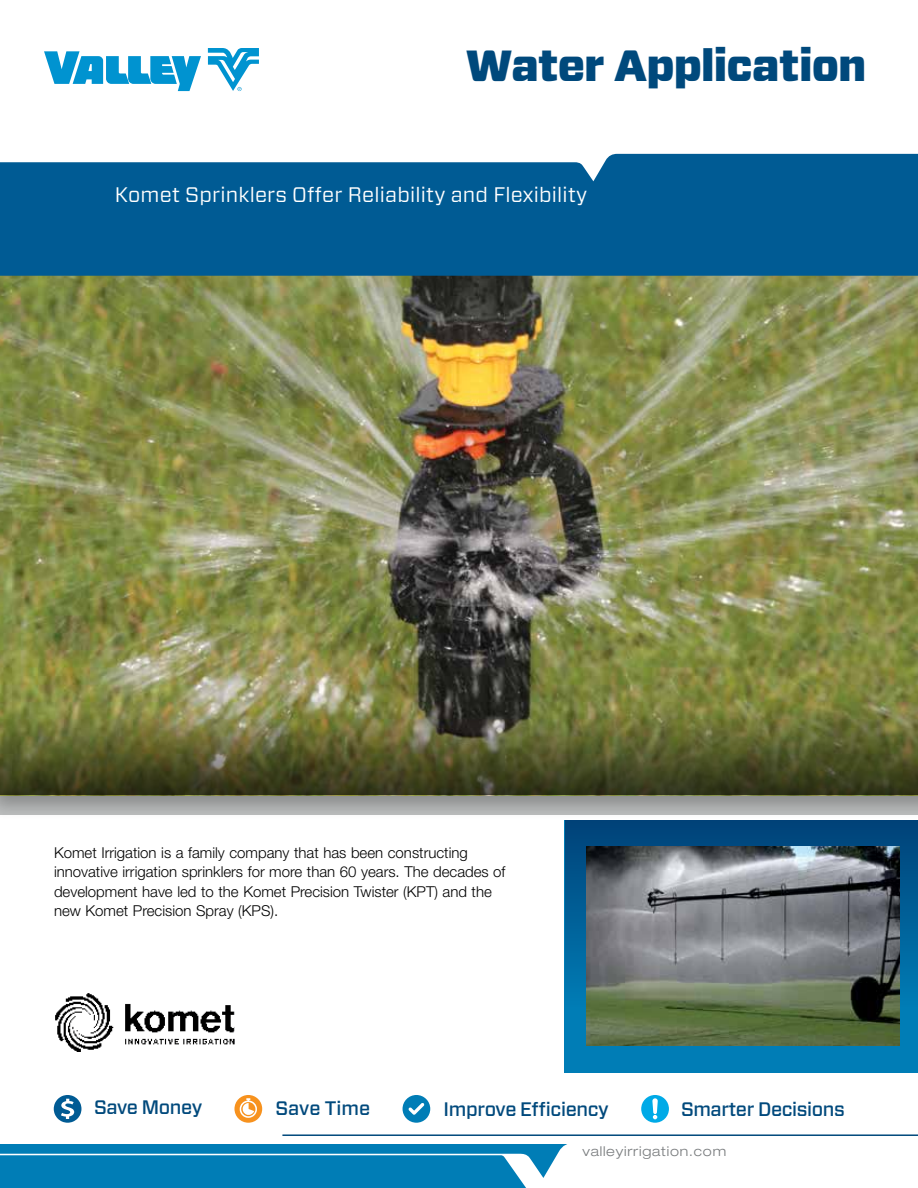
<style>
.page{position:relative;width:918px;height:1188px;background:#fff}
.page>*{position:absolute;margin:0;border:0;box-sizing:border-box;transform-origin:0 0}
.t1{font:900 43.5px "Forza";letter-spacing:-.02em;color:#00497c}
.t2{font:21px "Forza";letter-spacing:.01em;color:#fff}
.t3{font:500 19.5px "Forza";letter-spacing:-.02em;color:#00497c}
.t4{font:500 19.5px "Forza";color:#00497c}
.t5{font:300 15px/19.5px "Helvetica Neue LT Pro";color:#000}
.t6{font:300 expanded 13.5px "Helvetica Neue LT Pro";letter-spacing:.06em;color:#787b7d}
</style>
<div class="page">
<svg style="left:0;top:1144px;width:567px;height:44px;background:#1688bc"></svg>
<img style="left:55px;top:993px;width:180px;height:59px">
<div style="left:0;top:266px;width:918px;height:554px;background:#000;opacity:.26"></div>
<img style="left:0;top:276px;width:918px;height:433px">
<svg style="left:0;top:709px;width:918px;height:86px;background:#575a2e"></svg>
<svg style="left:208px;top:48px;width:51px;height:43px"></svg>
<svg style="left:44px;top:51px;width:157px;height:40px"></svg>
<div style="left:0;top:154px;width:918px;height:122px;background:#005b94"></div>
<div style="left:565px;top:820px;width:353px;height:252px;background:#007db6"></div>
<div style="left:565px;top:820px;width:353px;height:186px;background:linear-gradient(to bottom,#004178,#007cb4)"></div>
<img style="left:586px;top:846px;width:314px;height:200px">
<hr style="left:282px;top:1134px;width:636px;height:2px;background:#00497c">
<div style="left:234px;top:1095px;width:28px;height:28px;background:#f7921e;border-radius:50%"></div>
<svg style="left:240px;top:1098px;width:17px;height:20px"></svg>
<svg style="left:54px;top:1095px;width:27px;height:28px"></svg>
<div style="left:403px;top:1095px;width:27px;height:28px;background:#007db6;border-radius:50%"></div>
<svg style="left:408px;top:1103px;width:16px;height:12px"></svg>
<div style="left:641px;top:1095px;width:28px;height:28px;background:#00aae7;border-radius:50%"></div>
<svg style="left:652px;top:1098px;width:6px;height:21px"></svg>
<h1 class="t1" style="left:466px;top:37px;width:403px">Water Application</h1>
<h2 class="t2" style="left:115px;top:181px;width:474px">Komet Sprinklers Offer Reliability and Flexibility</h2>
<p class="t5" style="left:54px;top:842px;width:453px">Komet Irrigation is a family company that has been constructing innovative irrigation sprinklers for more than 60 years. The decades of development have led to the Komet Precision Twister (KPT) and the new Komet Precision Spray (KPS).</p>
<h3 class="t3" style="left:94px;top:1094px;width:110px">Save Money</h3>
<h3 class="t4" style="left:276px;top:1096px;width:96px">Save Time</h3>
<h3 class="t3" style="left:444px;top:1096px;width:167px">Improve Efficiency</h3>
<h3 class="t3" style="left:681px;top:1096px;width:165px">Smarter Decisions</h3>
<p class="t6" style="left:582px;top:1143px;width:145px">valleyirrigation.com</p>
</div>
